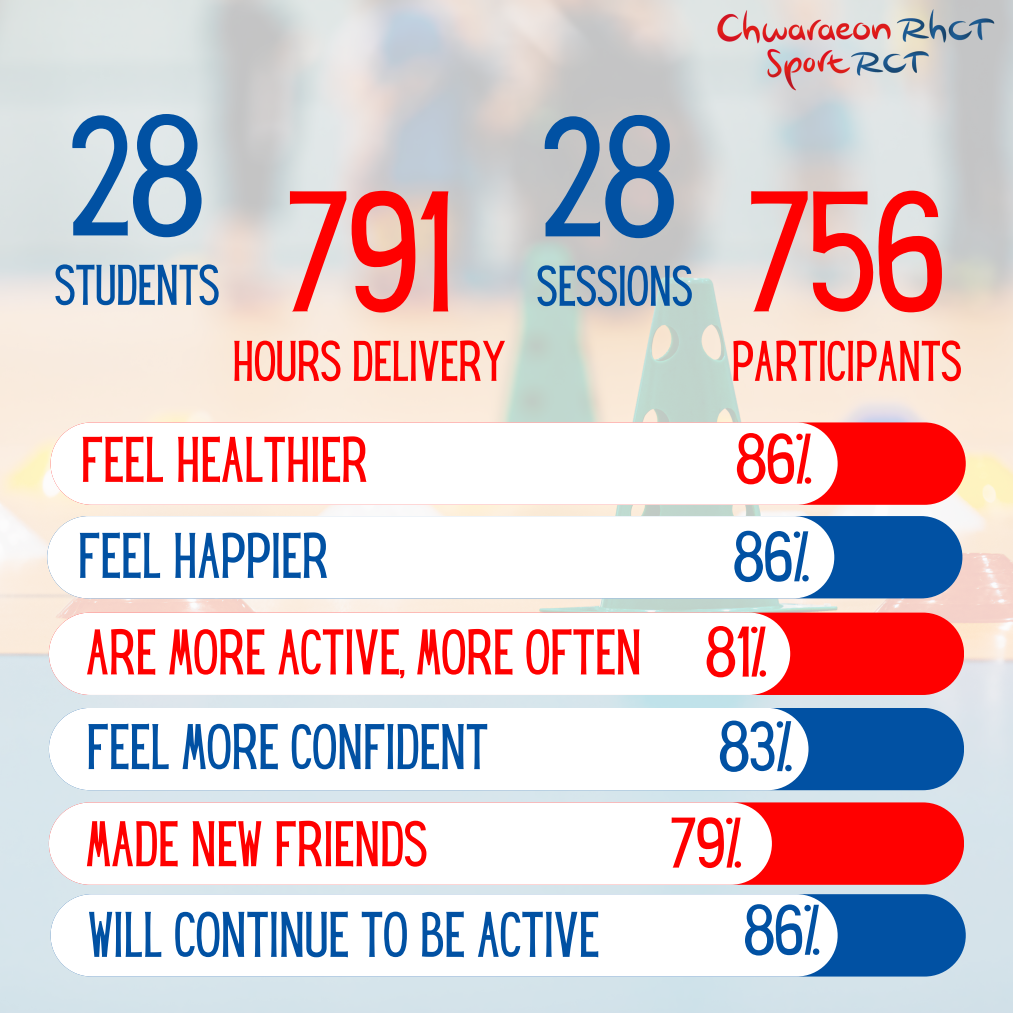
<style>
.page{position:relative;width:1013px;height:1013px;background:#fff}
.page>*{position:absolute;margin:0;border:0;box-sizing:border-box;transform-origin:0 0}
.t1{font:150px "Hey Gotcha";color:#f00}
.t2{font:150px "Hey Gotcha";color:#0151a3}
.t3{font:62.5px "Hey Gotcha";color:#f00}
.t4{font:62.5px "Hey Gotcha";color:#0151a3}
.t5{font:56.25px "Hey Gotcha";color:#f00}
.t6{font:56.25px "Hey Gotcha";color:#0151a3}
.t7{font:50px "Hey Gotcha";color:#f00}
.t8{font:50px "Hey Gotcha";color:#0151a3}
</style>
<div class="page">
<img style="left:0;top:0;width:1012px;height:1012px">
<img style="left:693px;top:2px;width:319px;height:99px">
<div style="left:49px;top:612px;width:914px;height:83px;background:#f00;border-radius:41px"></div>
<div style="left:49px;top:612px;width:741px;height:83px;background:#fff;border-radius:41px"></div>
<div style="left:49px;top:708px;width:914px;height:82px;background:#0151a3;border-radius:41px"></div>
<div style="left:49px;top:708px;width:759px;height:82px;background:#fff;border-radius:41px"></div>
<div style="left:49px;top:802px;width:914px;height:82px;background:#f00;border-radius:41px"></div>
<div style="left:49px;top:802px;width:723px;height:82px;background:#fff;border-radius:41px"></div>
<div style="left:51px;top:894px;width:914px;height:82px;background:#0151a3;border-radius:41px"></div>
<div style="left:51px;top:894px;width:786px;height:82px;background:#fff;border-radius:41px"></div>
<div style="left:51px;top:422px;width:914px;height:83px;background:#f00;border-radius:41px"></div>
<div style="left:51px;top:422px;width:786px;height:83px;background:#fff;border-radius:41px"></div>
<div style="left:47px;top:516px;width:915px;height:82px;background:#0151a3;border-radius:41px"></div>
<div style="left:47px;top:516px;width:787px;height:82px;background:#fff;border-radius:41px"></div>
<h1 class="t2" style="left:70px;top:115px;width:136px">28</h1>
<h2 class="t8" style="left:54px;top:265px;width:165px">STUDENTS</h2>
<h1 class="t1" style="left:287px;top:191px;width:165px">791</h1>
<h2 class="t7" style="left:232px;top:341px;width:273px">HOURS DELIVERY</h2>
<p class="t2" style="left:542px;top:116px;width:136px">28</p>
<p class="t8" style="left:536px;top:266px;width:156px">SESSIONS</p>
<h1 class="t1" style="left:748px;top:191px;width:197px">756</h1>
<h2 class="t7" style="left:731px;top:341px;width:230px">PARTICIPANTS</h2>
<p class="t5" style="left:81px;top:437px;width:285px">FEEL HEALTHIER</p>
<p class="t3" style="left:735px;top:433px;width:78px">86%</p>
<h3 class="t6" style="left:78px;top:533px;width:252px">FEEL HAPPIER</h3>
<h1 class="t4" style="left:733px;top:531px;width:78px">86%</h1>
<p class="t5" style="left:86px;top:629px;width:553px">ARE MORE ACTIVE, MORE OFTEN</p>
<h2 class="t6" style="left:86px;top:724px;width:403px">FEEL MORE CONFIDENT</h2>
<h1 class="t5" style="left:86px;top:821px;width:343px">MADE NEW FRIENDS</h1>
<p class="t6" style="left:88px;top:911px;width:512px">WILL CONTINUE TO BE ACTIVE</p>
<p class="t3" style="left:705px;top:626px;width:63px">81%</p>
<p class="t4" style="left:718px;top:721px;width:75px">83%</p>
<p class="t3" style="left:670px;top:817px;width:73px">79%</p>
<h3 class="t4" style="left:744px;top:904px;width:78px">86%</h3>
</div>
